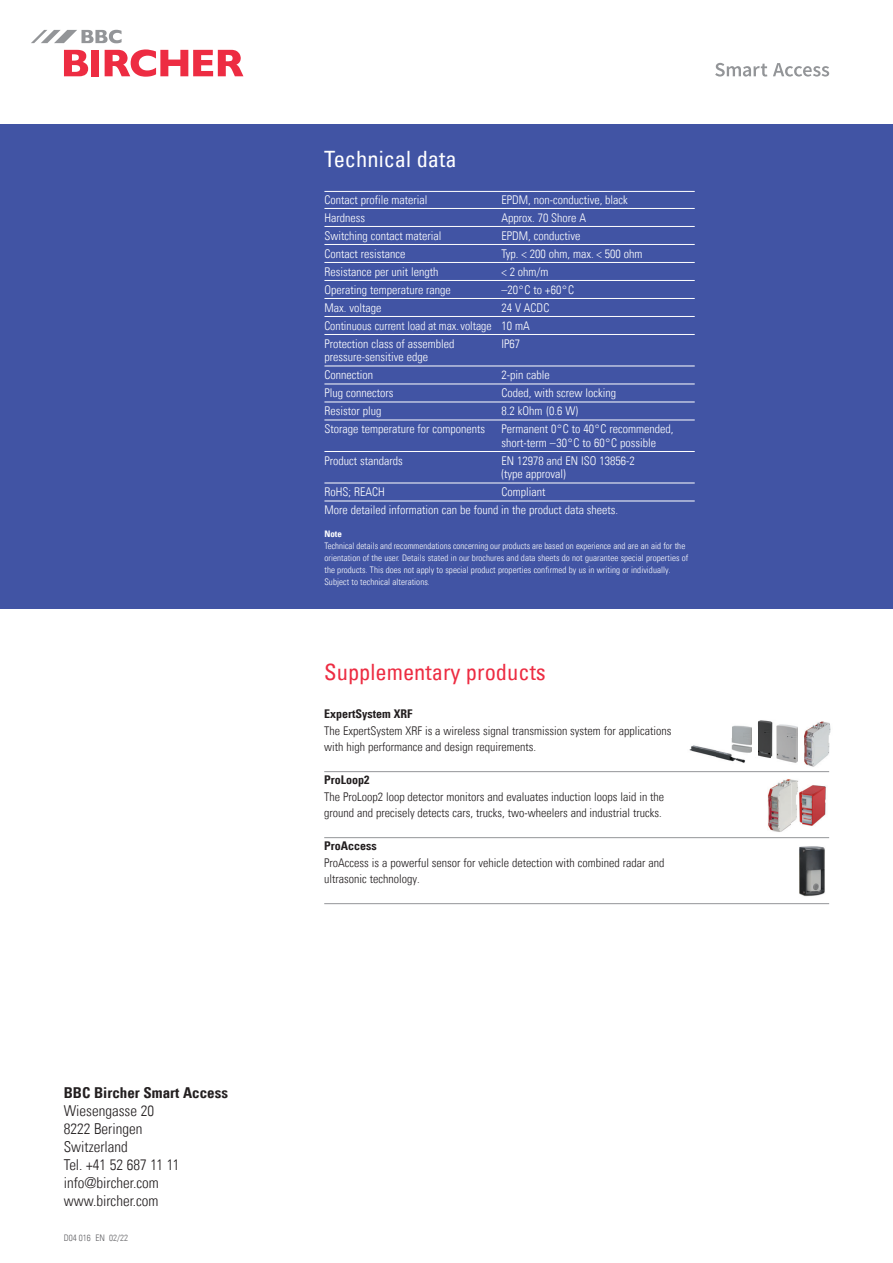
<style>
.page{position:relative;width:893px;height:1263px;background:#fff}
.page>*{position:absolute;margin:0;border:0;box-sizing:border-box;transform-origin:0 0}
.t1{font:condensed 22.5px "Univers Com 57";color:#ed2c42}
.t2{font:condensed 22.5px "Univers Com 57";color:#fff}
.t3{font:15px/18px "Univers Com 47 Light Cond";color:#231f20}
.t4{font:15px "Univers Com 67 Bold Cond";color:#231f20}
.t5{font:12px/18px "Univers Com 47 Light Cond";color:#fff}
.t6{font:12px/16.5px "Univers Com 47 Light Cond";color:#231f20}
.t7{font:12px "Univers Com 67 Bold Cond";color:#231f20}
.t8{font:9px/12px "Univers Com 47 Light Cond";letter-spacing:.005em;color:#fff}
.t9{font:9px "Univers Com 47 Light Cond";color:#636366}
.t10{font:9px "Univers Com 67 Bold Cond";color:#fff}
</style>
<div class="page">
<svg style="left:64px;top:50px;width:24px;height:26px"></svg>
<div style="left:91px;top:50px;width:8px;height:26px;background:#ed2c42"></div>
<svg style="left:105px;top:49px;width:138px;height:28px"></svg>
<svg style="left:31px;top:30px;width:91px;height:13px"></svg>
<svg style="left:715px;top:63px;width:52px;height:14px"></svg>
<svg style="left:773px;top:63px;width:56px;height:14px"></svg>
<div style="left:0;top:125px;width:893px;height:484px;background:#4154a4"></div>
<img style="left:767px;top:779px;width:31px;height:53px">
<img style="left:791px;top:782px;width:35px;height:47px">
<img style="left:799px;top:846px;width:26px;height:51px">
<img style="left:732px;top:725px;width:20px;height:28px">
<img style="left:804px;top:721px;width:27px;height:46px">
<img style="left:777px;top:724px;width:21px;height:39px">
<img style="left:757px;top:720px;width:15px;height:38px">
<img style="left:772px;top:722px;width:5px;height:37px">
<img style="left:684px;top:738px;width:64px;height:35px">
<img style="left:732px;top:738px;width:16px;height:19px">
<hr style="left:324px;top:191px;width:371px;height:1px;background:#fff">
<hr style="left:324px;top:208px;width:371px;height:1px;background:#fff">
<hr style="left:324px;top:226px;width:371px;height:1px;background:#fff">
<hr style="left:324px;top:244px;width:371px;height:1px;background:#fff">
<hr style="left:324px;top:262px;width:371px;height:1px;background:#fff">
<hr style="left:324px;top:280px;width:371px;height:1px;background:#fff">
<hr style="left:324px;top:298px;width:371px;height:1px;background:#fff">
<hr style="left:324px;top:316px;width:371px;height:1px;background:#fff">
<hr style="left:324px;top:334px;width:371px;height:1px;background:#fff">
<hr style="left:324px;top:366px;width:371px;height:1px;background:#fff">
<hr style="left:324px;top:384px;width:371px;height:1px;background:#fff">
<hr style="left:324px;top:402px;width:371px;height:1px;background:#fff">
<hr style="left:324px;top:420px;width:371px;height:1px;background:#fff">
<hr style="left:324px;top:451px;width:371px;height:1px;background:#fff">
<hr style="left:324px;top:483px;width:371px;height:1px;background:#fff">
<hr style="left:324px;top:501px;width:371px;height:1px;background:#fff">
<hr style="left:324px;top:771px;width:505px;height:1px;background:#939598">
<hr style="left:324px;top:837px;width:505px;height:1px;background:#939598">
<hr style="left:324px;top:903px;width:505px;height:1px;background:#939598">
<p class="t4" style="left:64px;top:1084px;width:166px">BBC Bircher Smart Access</p>
<p class="t3" style="left:64px;top:1102px;width:117px">Wiesengasse 20<br>8222 Beringen<br>Switzerland<br>Tel. +41 52 687 11 11 info@bircher.com www.bircher.com</p>
<p class="t9" style="left:64px;top:1232px;width:66px">D04 016 EN 02/22</p>
<h1 class="t2" style="left:324px;top:145px;width:134px">Technical data</h1>
<p class="t5" style="left:324px;top:190px;width:105px">Contact profile material</p>
<p class="t5" style="left:501px;top:190px;width:128px">EPDM, non-conductive, black</p>
<p class="t5" style="left:324px;top:208px;width:42px">Hardness</p>
<p class="t5" style="left:501px;top:208px;width:86px">Approx. 70 Shore A</p>
<p class="t5" style="left:324px;top:226px;width:119px">Switching contact material</p>
<p class="t5" style="left:501px;top:226px;width:80px">EPDM, conductive</p>
<p class="t5" style="left:324px;top:244px;width:82px">Contact resistance</p>
<p class="t5" style="left:501px;top:244px;width:142px">Typ. &lt; 200 ohm, max. &lt; 500 ohm</p>
<p class="t5" style="left:324px;top:262px;width:116px">Resistance per unit length</p>
<p class="t5" style="left:501px;top:262px;width:49px">&lt; 2 ohm/m</p>
<p class="t5" style="left:324px;top:280px;width:128px">Operating temperature range</p>
<p class="t5" style="left:501px;top:280px;width:74px">–20°C to +60°C</p>
<p class="t5" style="left:324px;top:298px;width:58px">Max. voltage</p>
<p class="t5" style="left:324px;top:298px;width:226px;text-indent:177px">24 V ACDC<br>Continuous current load at max.voltage 10 mA<br>Protection class of assembled</p>
<p class="t5" style="left:501px;top:334px;width:20px">IP67</p>
<p class="t5" style="left:324px;top:348px;width:105px">pressure-sensitive edge<br>Connection</p>
<p class="t5" style="left:501px;top:366px;width:50px">2-pin cable</p>
<p class="t5" style="left:324px;top:384px;width:70px">Plug connectors</p>
<p class="t5" style="left:501px;top:384px;width:116px">Coded, with screw locking</p>
<p class="t5" style="left:324px;top:402px;width:58px">Resistor plug</p>
<p class="t5" style="left:501px;top:402px;width:78px">8.2 kOhm (0.6 W)</p>
<p class="t5" style="left:324px;top:420px;width:162px">Storage temperature for components</p>
<p class="t5" style="left:501px;top:422px;width:173px;line-height:13.5px">Permanent 0°C to 40°C recommended, short-term –30°C to 60°C possible</p>
<p class="t5" style="left:324px;top:451px;width:80px">Product standards</p>
<p class="t5" style="left:501px;top:454px;width:135px;line-height:13.5px">EN 12978 and EN ISO 13856-2 (type approval)</p>
<p class="t5" style="left:324px;top:483px;width:62px">RoHS; REACH</p>
<p class="t5" style="left:324px;top:483px;width:295px;text-indent:177px">Compliant<br>More detailed information can be found in the product data sheets.</p>
<p class="t10" style="left:324px;top:528px;width:19px">Note</p>
<p class="t8" style="left:324px;top:540px;width:365px">Technical details and recommendations concerning our products are based on experience and are an aid for the orientation of the user. Details stated in our brochures and data sheets do not guarantee special properties of the products. This does not apply to special product properties confirmed by us in writing or individually.<br>Subject to technical alterations.</p>
<h1 class="t1" style="left:324px;top:657px;width:223px">Supplementary products</h1>
<p class="t7" style="left:324px;top:706px;width:90px">ExpertSystem XRF</p>
<p class="t6" style="left:324px;top:722px;width:349px">The ExpertSystem XRF is a wireless signal transmission system for applications with high performance and design requirements.</p>
<p class="t7" style="left:324px;top:772px;width:47px">ProLoop2</p>
<p class="t6" style="left:324px;top:788px;width:342px">The ProLoop2 loop detector monitors and evaluates induction loops laid in the ground and precisely detects cars, trucks, two-wheelers and industrial trucks.</p>
<p class="t7" style="left:324px;top:838px;width:54px">ProAccess</p>
<p class="t6" style="left:324px;top:854px;width:342px">ProAccess is a powerful sensor for vehicle detection with combined radar and ultrasonic technology.</p>
</div>
